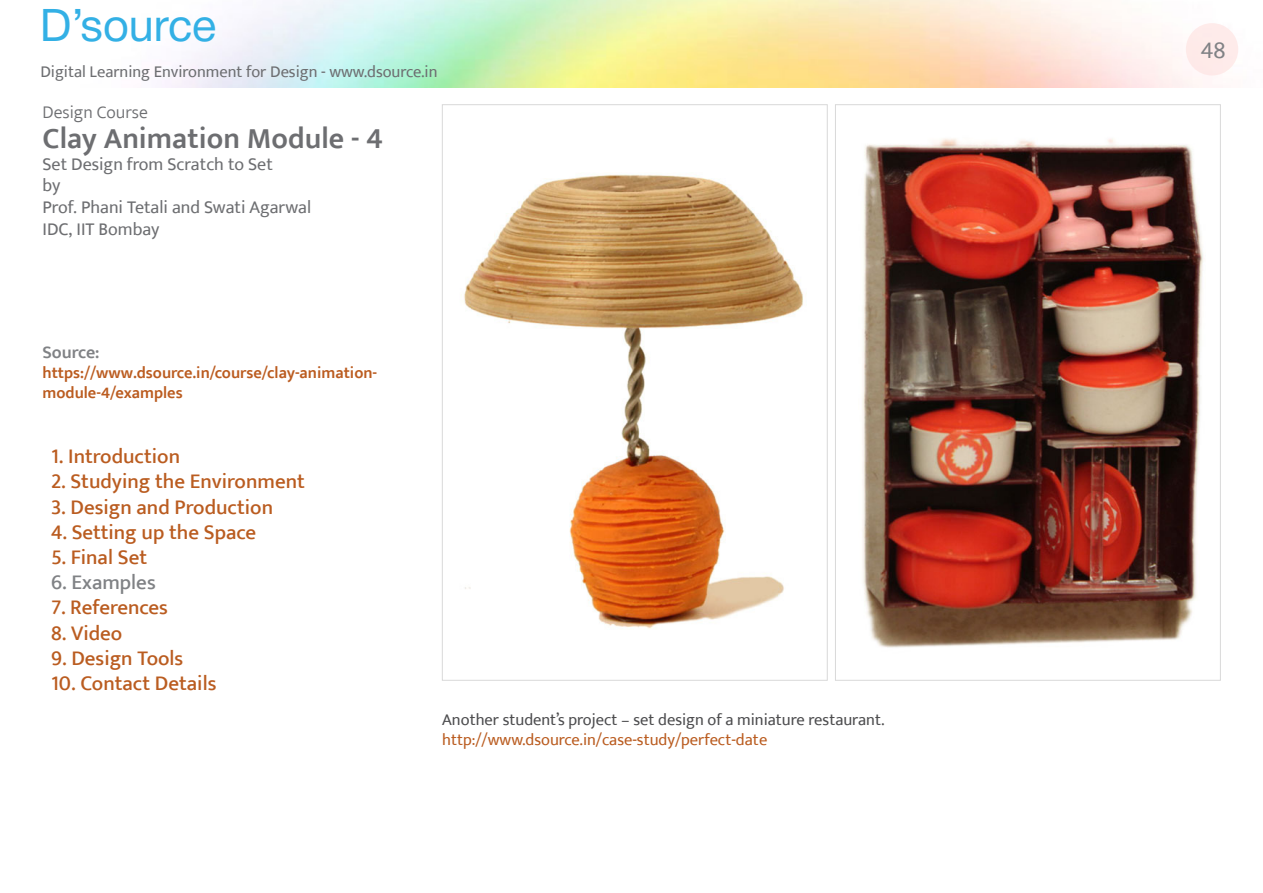
<style>
.page{position:relative;width:1263px;height:893px;background:#fff}
.page>*{position:absolute;margin:0;border:0;box-sizing:border-box;transform-origin:0 0}
.t1{font:45px "Helvetica Neue";color:#33b0e5}
.t2{font:600 30px "Ek Mukta";color:#6d6e71}
.t3{font:24px "Ek Mukta";color:#808285}
.t4{font:500 21px "Ek Mukta";color:#ba5c20}
.t5{font:500 21px "Ek Mukta";color:#808285}
.t6{font:18px/21.6px "Ek Mukta";color:#6d6e71}
.t7{font:300 18px "Ek Mukta";color:#6d6e71}
.t8{font:600 18px "Ek Mukta";color:#808285}
.t9{font:600 16.5px/19.8px "Ek Mukta";color:#bb5c20}
.t10{font:16.5px "Ek Mukta";color:#4d4d4f}
.t11{font:16.5px "Ek Mukta";color:#6d6e71}
.t12{font:16.5px "Ek Mukta";color:#ba5c20}
</style>
<div class="page">
<div style="left:1186px;top:23px;width:52px;height:52px;background:#feeaea;border-radius:50%"></div>
<img style="left:464px;top:174px;width:339px;height:455px">
<img style="left:862px;top:138px;width:341px;height:510px">
<h1 class="t1" style="left:40px;top:-7px;width:178px">D’source</h1>
<p class="t11" style="left:40px;top:62px;width:399px">Digital Learning Environment for Design - www.dsource.in</p>
<p class="t7" style="left:43px;top:101px;width:107px">Design Course</p>
<h2 class="t2" style="left:43px;top:120px;width:342px">Clay Animation Module - 4</h2>
<p class="t6" style="left:43px;top:153px;width:270px">Set Design from Scratch to Set<br>by<br>Prof. Phani Tetali and Swati Agarwal<br>IDC, IIT Bombay</p>
<p class="t8" style="left:43px;top:342px;width:59px">Source:</p>
<p class="t9" style="left:43px;top:363px;width:336px">https://www.dsource.in/course/clay-animation&shy;module-4/examples</p>
<p class="t4" style="left:51px;top:444px;width:131px">1. Introduction</p>
<p class="t4" style="left:51px;top:469px;width:255px">2. Studying the Environment</p>
<p class="t4" style="left:51px;top:494px;width:224px">3. Design and Production</p>
<p class="t4" style="left:51px;top:519px;width:206px">4. Setting up the Space</p>
<p class="t4" style="left:51px;top:544px;width:98px">5. Final Set</p>
<p class="t5" style="left:51px;top:570px;width:106px">6. Examples</p>
<p class="t4" style="left:51px;top:595px;width:118px">7. References</p>
<p class="t4" style="left:51px;top:620px;width:73px">8. Video</p>
<p class="t4" style="left:51px;top:645px;width:134px">9. Design Tools</p>
<p class="t4" style="left:51px;top:670px;width:167px">10. Contact Details</p>
<p class="t10" style="left:442px;top:710px;width:444px">Another student’s project – set design of a miniature restaurant.</p>
<p class="t12" style="left:442px;top:730px;width:327px">http://www.dsource.in/case-study/perfect-date</p>
<p class="t3" style="left:1201px;top:35px;width:26px">48</p>
</div>
